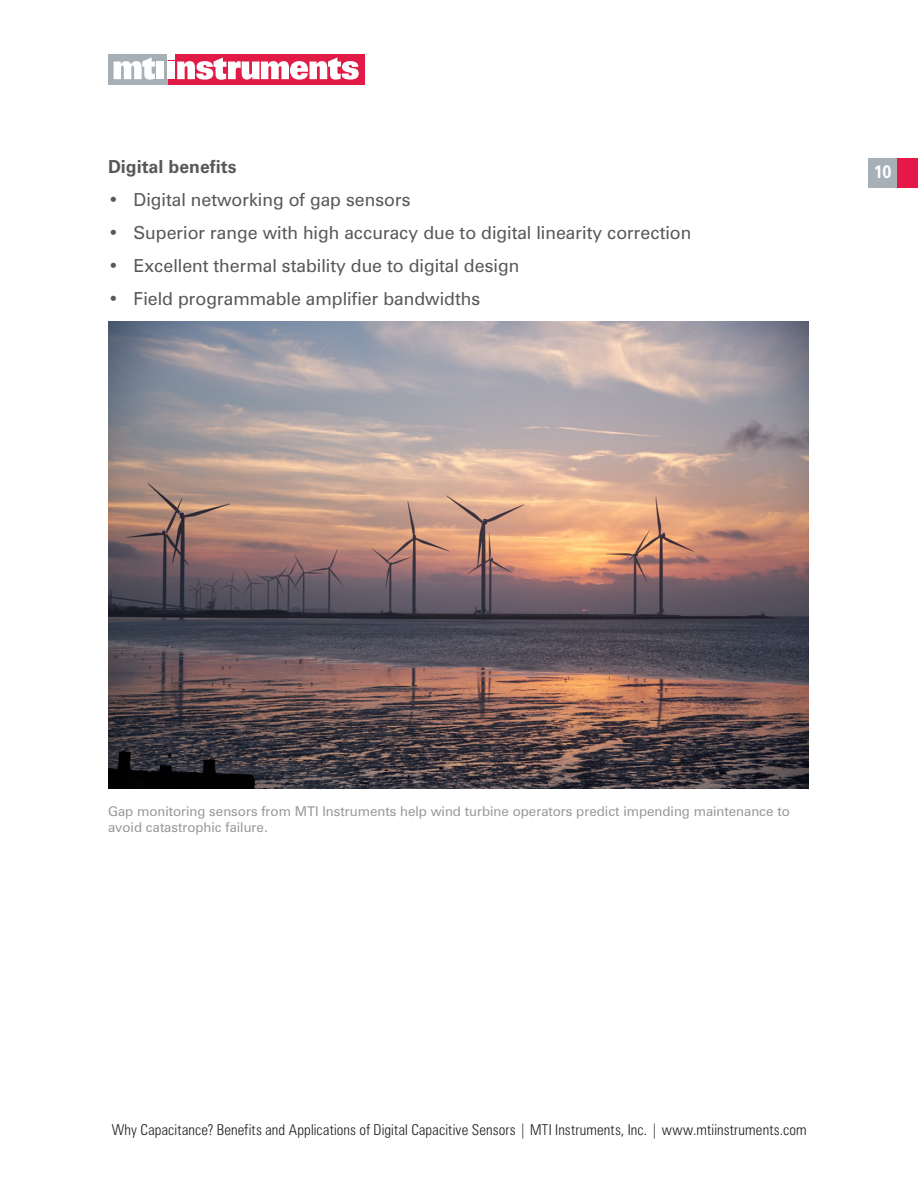
<style>
.page{position:relative;width:918px;height:1188px;background:#fff}
.page>*{position:absolute;margin:0;border:0;box-sizing:border-box;transform-origin:0 0}
.Bullet_List{font:18px "Zurich BT";color:#57585a}
.Body{font:700 18px "Zurich BT";color:#57585a}
.t1{font:700 18px "Zurich BT";color:#fff;scale:.9 1}
.t2{font:300 condensed 15px "Zurich BT";letter-spacing:.01em;color:#231f20}
.t3{font:13.5px/16.2px "Zurich BT";color:#989999}
</style>
<div class="page">
<div style="left:168px;top:54px;width:197px;height:31px;background:#e11a46"></div>
<div style="left:108px;top:54px;width:60px;height:31px;background:#a6afb6"></div>
<svg style="left:113px;top:57px;width:42px;height:23px"></svg>
<div style="left:156px;top:62px;width:8px;height:17px;background:#fff"></div>
<svg style="left:168px;top:54px;width:191px;height:26px"></svg>
<div style="left:868px;top:158px;width:30px;height:30px;background:#a7b0b7"></div>
<div style="left:898px;top:158px;width:20px;height:30px;background:#e41948"></div>
<img style="left:108px;top:322px;width:700px;height:466px">
<p class="Body" style="left:108px;top:155px;width:130px">Digital benefits</p>
<p class="t1" style="left:874px;top:161px;width:21px">10</p>
<p class="Bullet_List" style="left:108px;top:188px;width:304px">• Digital networking of gap sensors</p>
<p class="Bullet_List" style="left:108px;top:221px;width:585px">• Superior range with high accuracy due to digital linearity correction</p>
<p class="Bullet_List" style="left:108px;top:254px;width:413px">• Excellent thermal stability due to digital design</p>
<p class="Bullet_List" style="left:108px;top:287px;width:374px">• Field programmable amplifier bandwidths</p>
<p class="t3" style="left:108px;top:803px;width:683px">Gap monitoring sensors from MTI Instruments help wind turbine operators predict impending maintenance to avoid catastrophic failure.</p>
<p class="t2" style="left:112px;top:1120px;width:697px">Why Capacitance? Benefits and Applications of Digital Capacitive Sensors | MTI Instruments, Inc. | www.mtiinstruments.com</p>
</div>
